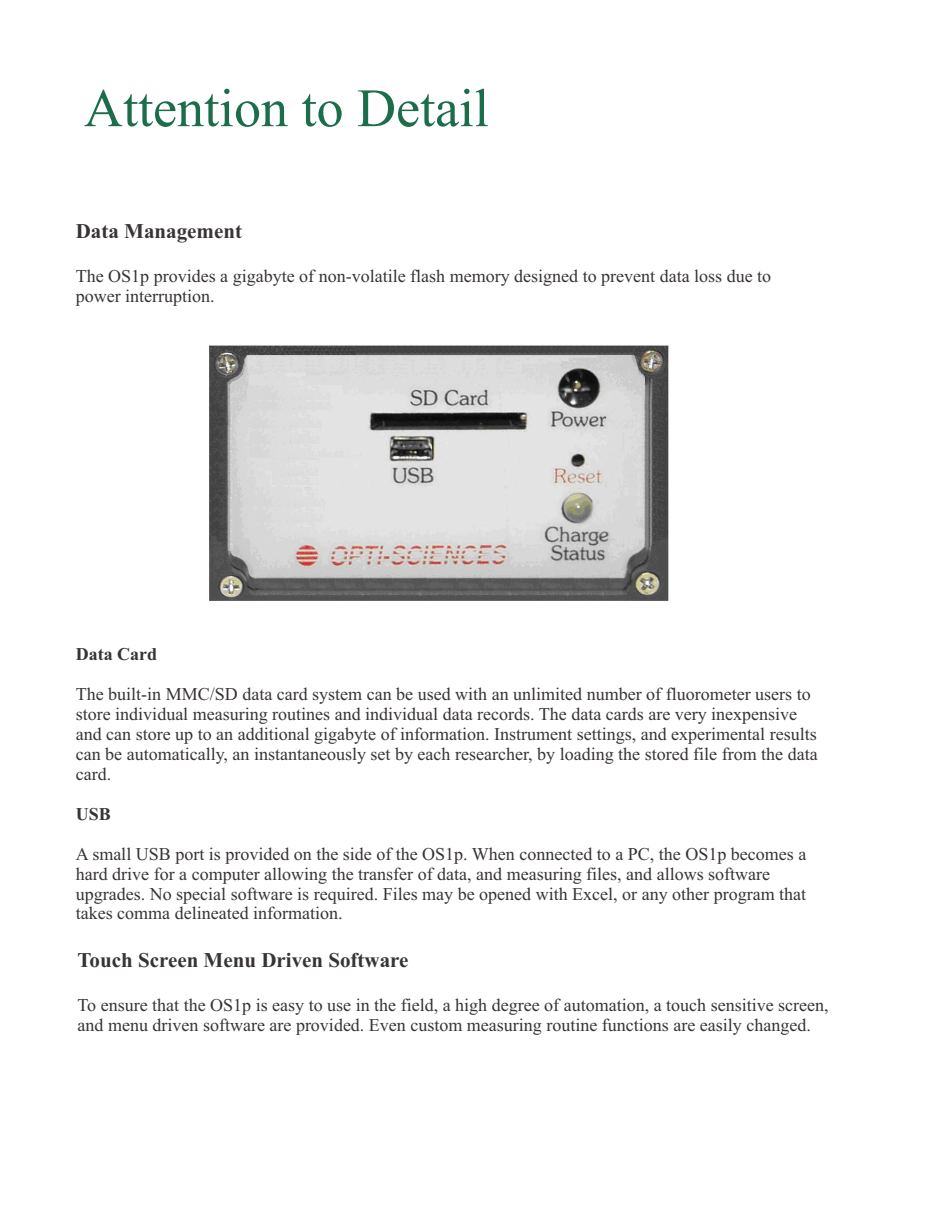
<style>
.page{position:relative;width:945px;height:1215px;background:#fff}
.page>*{position:absolute;margin:0;border:0;box-sizing:border-box;transform-origin:0 0}
.t1{font:54px "Times New Roman";color:#1c6e4a}
.t2{font:700 21px "Times New Roman";color:#383336}
.t3{font:18px/20px "Times New Roman";color:#383336}
.t4{font:700 18px "Times New Roman";color:#383336}
</style>
<div class="page">
<img style="left:209px;top:345px;width:460px;height:256px">
<h1 class="t1" style="left:84px;top:89px;width:407px">Attention to Detail</h1>
<p class="t2" style="left:76px;top:224px;width:168px">Data Management</p>
<p class="t3" style="left:76px;top:267px;width:697px">The OS1p provides a gigabyte of non-volatile flash memory designed to prevent data loss due to power interruption.</p>
<p class="t4" style="left:76px;top:648px;width:83px">Data Card</p>
<p class="t3" style="left:76px;top:686px;width:743px">The built-in MMC/SD data card system can be used with an unlimited number of fluorometer users to store individual measuring routines and individual data records. The data cards are very inexpensive and can store up to an additional gigabyte of information. Instrument settings, and experimental results can be automatically, an instantaneously set by each researcher, by loading the stored file from the data card.</p>
<p class="t4" style="left:76px;top:808px;width:37px">USB</p>
<p class="t3" style="left:76px;top:845px;width:732px">A small USB port is provided on the side of the OS1p. When connected to a PC, the OS1p becomes a hard drive for a computer allowing the transfer of data, and measuring files, and allows software upgrades. No special software is required. Files may be opened with Excel, or any other program that takes comma delineated information.</p>
<p class="t2" style="left:78px;top:953px;width:332px">Touch Screen Menu Driven Software</p>
<p class="t3" style="left:78px;top:997px;width:753px">To ensure that the OS1p is easy to use in the field, a high degree of automation, a touch sensitive screen, and menu driven software are provided. Even custom measuring routine functions are easily changed.</p>
</div>
